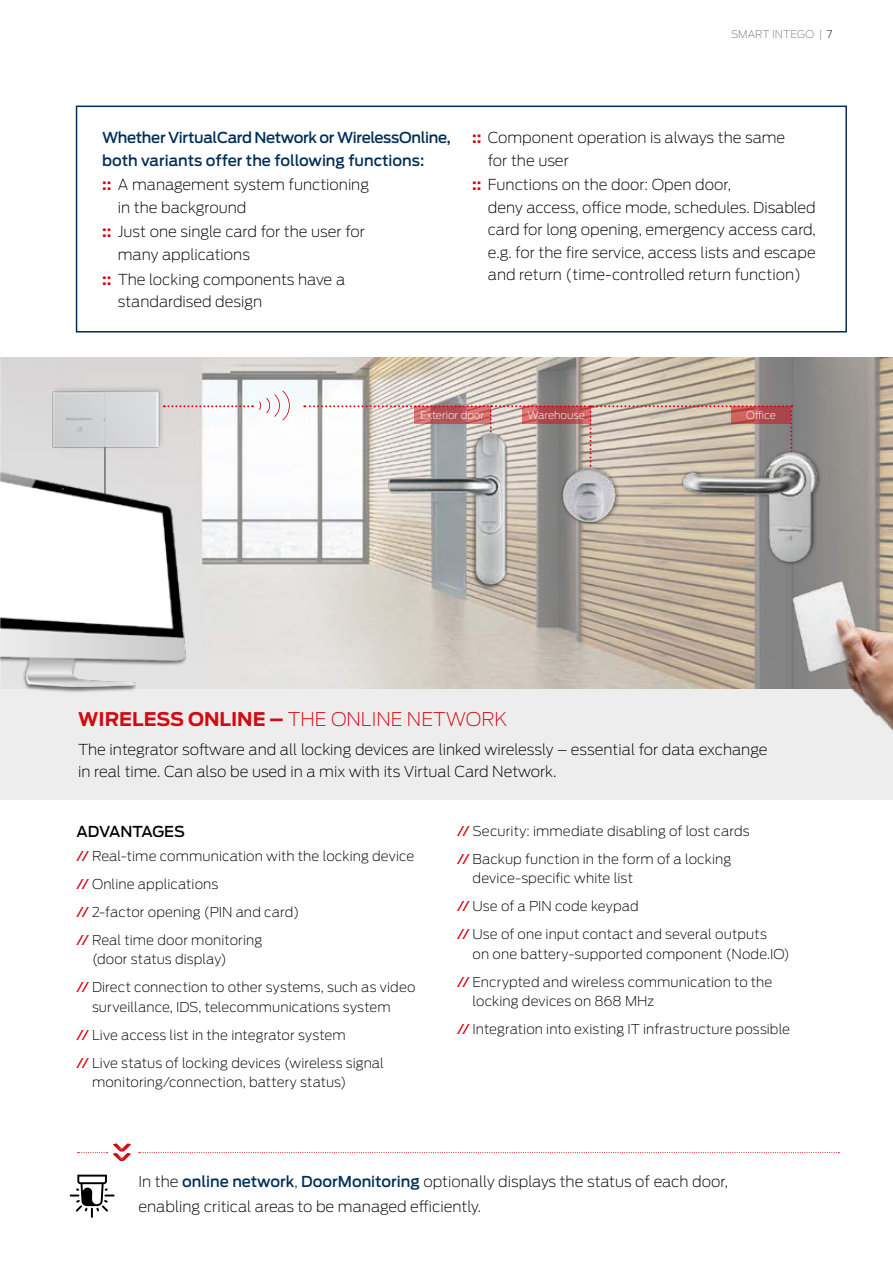
<style>
.page{position:relative;width:893px;height:1263px;background:#fff}
.page>*{position:absolute;margin:0;border:0;box-sizing:border-box;transform-origin:0 0}
.t1{font:200 18.75px "Antenna";color:#d20a11}
.t2{font:200 15px/22.5px "Antenna";color:#000}
.t3{font:500 15px/22.5px "Antenna";letter-spacing:-.02em;color:#002e56}
.t4{font:500 15px "Antenna";letter-spacing:-.015em;color:#000}
.t5{font:200 13.5px/28px "Antenna";letter-spacing:.005em;color:#000}
.t6{font:200 10.5px "Antenna";color:#fff}
.t7{font:200 10.5px "Antenna";letter-spacing:.01em;color:#73797c}
.s1{color:#000}
.s2{font-weight:700;color:#d20a11}
.s3{font-weight:700}
.s4{font-weight:500;color:#d20a11}
.s5{font-weight:500;color:#002e56}
</style>
<div class="page">
<svg style="left:78px;top:1152px;width:29px;height:1px"></svg>
<svg style="left:139px;top:1152px;width:700px;height:1px"></svg>
<svg style="left:113px;top:1143px;width:18px;height:18px"></svg>
<svg style="left:70px;top:1175px;width:45px;height:43px"></svg>
<img style="left:0;top:357px;width:893px;height:332px">
<svg style="left:259px;top:391px;width:31px;height:29px"></svg>
<svg style="left:165px;top:405px;width:88px;height:2px"></svg>
<svg style="left:304px;top:405px;width:361px;height:88px"></svg>
<div style="left:2px;top:689px;width:891px;height:110px;background:#ededed"></div>
<img style="left:665px;top:393px;width:175px;height:219px">
<img style="left:359px;top:428px;width:190px;height:178px">
<img style="left:743px;top:549px;width:150px;height:182px">
<img style="left:546px;top:448px;width:86px;height:90px">
<img style="left:50px;top:386px;width:115px;height:51px">
<div style="left:0;top:463px;width:187px;height:230px;background:#000;opacity:.5"></div>
<img style="left:0;top:437px;width:214px;height:250px">
<hr style="left:0;top:689px;width:2px;height:110px;background:#ededed">
<div style="left:76px;top:106px;width:771px;height:227px;border:2px solid #002e56"></div>
<p class="t7" style="left:731px;top:28px;width:16px">Smart</p>
<p class="t7" style="left:772px;top:28px;width:61px">Intego | <span class="s1">7</span></p>
<p class="t3" style="left:102px;top:126px;width:350px">Whether VirtualCard Network or WirelessOnline, both variants offer the following functions:</p>
<p class="t2" style="left:118px;top:173px;width:253px;text-indent:-16px"><span class="s2">::</span> A management system functioning in the background</p>
<p class="t2" style="left:118px;top:220px;width:249px;text-indent:-16px"><span class="s2">::</span> Just one single card for the user for many applications</p>
<p class="t2" style="left:118px;top:267px;width:229px;text-indent:-16px"><span class="s2">::</span> The locking components have a standardised design</p>
<p class="t2" style="left:488px;top:126px;width:299px;text-indent:-16px"><span class="s2">::</span> Component operation is always the same for the user</p>
<p class="t2" style="left:488px;top:173px;width:329px;text-indent:-16px"><span class="s2">::</span> Functions on the door: Open door,<br>deny access, office mode, schedules. Disabled card for long opening, emergency access card, e.g. for the fire service, access lists and escape and return (time-controlled return function)</p>
<p class="t6" style="left:420px;top:408px;width:65px">Exterior door</p>
<p class="t6" style="left:527px;top:408px;width:59px">Warehouse</p>
<p class="t6" style="left:746px;top:408px;width:31px">Office</p>
<h1 class="t1" style="left:78px;top:707px;width:431px"><span class="s3">WIRELESS ONLINE –</span> THE ON LINE NETWORK</h1>
<p class="t2" style="left:78px;top:737px;width:691px">The integrator software and all locking devices are linked wirelessly – essential for data exchange in real time. Can also be used in a mix with its Virtual Card N etwork.</p>
<p class="t4" style="left:77px;top:821px;width:110px">ADVANTAGES</p>
<p class="t5" style="left:77px;top:841px;width:339px"><span class="s4">//</span> Real-time communication with the locking device <span class="s4">//</span> Online applications<br><span class="s4">//</span> 2-factor opening (PIN and card)<br><span class="s4">//</span> Real time door monitoring</p>
<p class="t5" style="left:77px;top:945px;width:340px;text-indent:15px">(door status display)<br><span class="s4">//</span> Direct connection to other systems, such as video</p>
<p class="t5" style="left:77px;top:992px;width:316px;text-indent:15px">surveillance, IDS, telecommunications system <span class="s4">//</span> Live access list in the integrator system<br><span class="s4">//</span> Live status of locking devices (wireless signal</p>
<p class="t5" style="left:92px;top:1068px;width:256px">monitoring/connection, battery status)</p>
<p class="t5" style="left:457px;top:816px;width:294px"><span class="s4">//</span> Security: immediate disabling of lost cards <span class="s4">//</span> Backup function in the form of a locking</p>
<p class="t5" style="left:457px;top:864px;width:311px;text-indent:15px">device-specific white list<br><span class="s4">//</span> Use of a PIN code keypad<br><span class="s4">//</span> Use of one input contact and several outputs</p>
<p class="t5" style="left:457px;top:939px;width:334px;text-indent:15px">on one battery-supported component (Node.IO) <span class="s4">//</span> Encrypted and wireless communication to the</p>
<p class="t5" style="left:457px;top:987px;width:335px;text-indent:15px">locking devices on 868 MHz<br><span class="s4">//</span> Integration into existing IT infrastructure possible</p>
<p class="t2" style="left:138px;top:1168px;width:591px;line-height:25.5px">In the <span class="s5">online network</span>, <span class="s5">DoorMonitoring</span> optionally displays the status of each door, enabling critical areas to be managed efficiently.</p>
</div>
